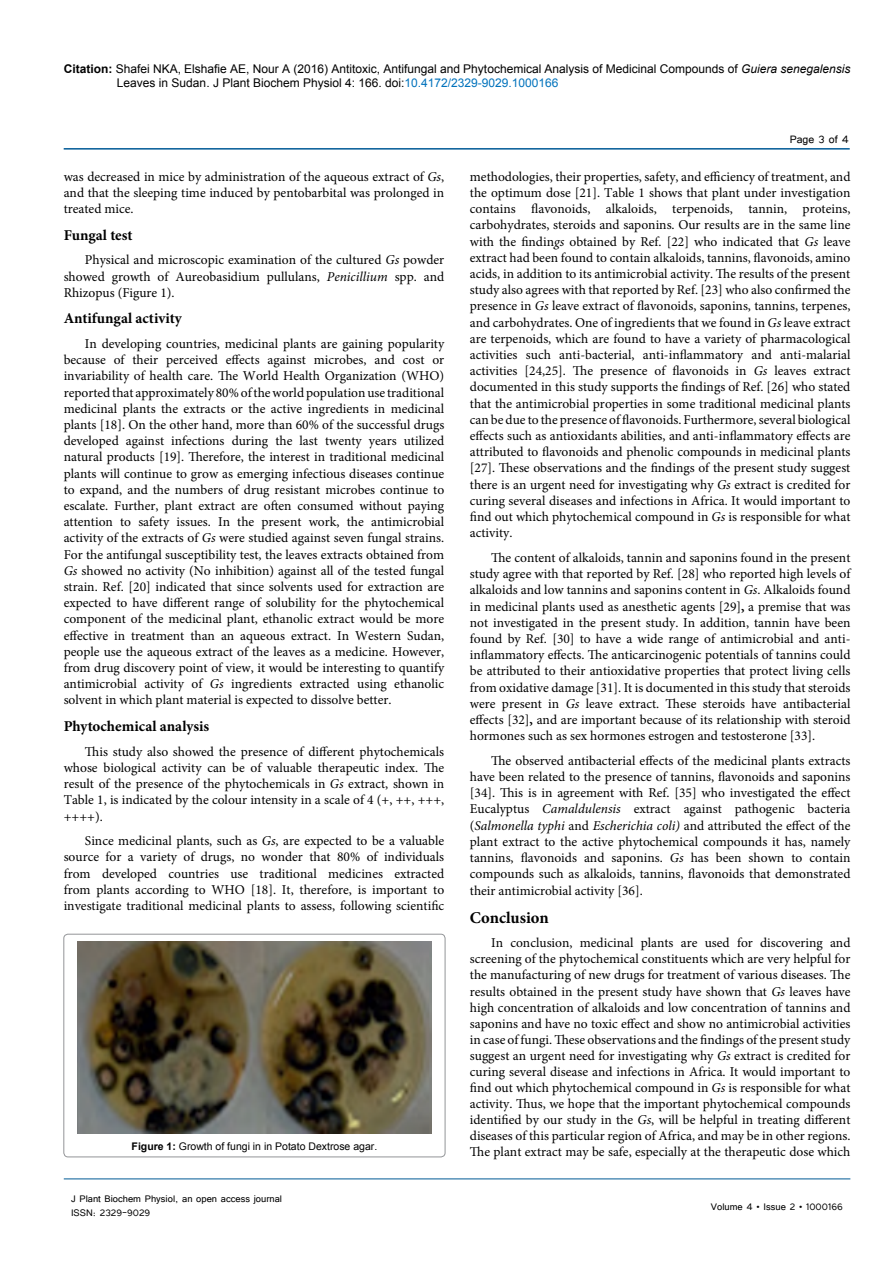
<style>
.page{position:relative;width:893px;height:1263px;background:#fff}
.page>*{position:absolute;margin:0;border:0;box-sizing:border-box;transform-origin:0 0}
.List_Paragraph{font:700 16.5px "Minion Pro";color:#000}
.SSH{font:700 15px "Minion Pro";color:#000}
.List_Paragraph-2{font:13.5px/16.2px "Minion Pro";color:#000;text-align:justify}
.t1{font:13.5px "Tunga";color:#000}
.t2{font:12px/14.4px "Arial";color:#000}
.t3{font:12px/14.4px "Tunga";color:#000}
.t4{font:10.5px "Arial";color:#000}
.s1{font-weight:700}
.s2{font-style:italic}
.s3{color:#0072bc}
</style>
<div class="page">
<hr style="left:64px;top:148px;width:786px;height:2px;background:#005a96">
<hr style="left:64px;top:1179px;width:786px;height:1px;background:#005a96">
<div style="left:64px;top:934px;width:381px;height:223px;border:1px solid #939598;border-radius:4px"></div>
<img style="left:77px;top:941px;width:355px;height:192px">
<p class="t2" style="left:117px;top:61px;width:735px;text-indent:-53px"><span class="s1">Citation:</span> Shafei NKA, Elshafie AE, Nour A (2016) Antitoxic, Antifungal and Phytochemical Analysis of Medicinal Compounds of <span class="s2">Guiera senegalensis<br></span>Leaves in Sudan. J Plant Biochem Physiol 4: 166. doi:<span class="s3">10.4172/2329-9029.1000166</span></p>
<p class="List_Paragraph-2" style="left:64px;top:168px;width:382px">was decreased in mice by administration of the aqueous extract of <span class="s2">Gs</span>, and that the sleeping time induced by pentobarbital was prolonged in treated mice.</p>
<p class="SSH" style="left:64px;top:224px;width:70px">Fungal test</p>
<p class="List_Paragraph-2" style="left:64px;top:252px;width:382px;text-indent:21px">Physical and microscopic examination of the cultured <span class="s2">Gs</span> powder showed growth of Aureobasidium pullulans, <span class="s2">Penicillium</span> spp. and Rhizopus (Figure 1).</p>
<p class="SSH" style="left:64px;top:308px;width:120px">Antifungal activity</p>
<p class="List_Paragraph-2" style="left:64px;top:336px;width:382px;text-indent:21px">In developing countries, medicinal plants are gaining popularity because of their perceived effects against microbes, and cost or invariability of health care. The World Health Organization (WHO) reported that approximately 80% of the world population use traditional medicinal plants the extracts or the active ingredients in medicinal plants [18]. On the other hand, more than 60% of the successful drugs developed against infections during the last twenty years utilized natural products [19]. Therefore, the interest in traditional medicinal plants will continue to grow as emerging infectious diseases continue to expand, and the numbers of drug resistant microbes continue to escalate. Further, plant extract are often consumed without paying attention to safety issues. In the present work, the antimicrobial activity of the extracts of <span class="s2">Gs</span> were studied against seven fungal strains.<br>For the antifungal susceptibility test, the leaves extracts obtained from <span class="s2">Gs</span> showed no activity (No inhibition) against all of the tested fungal strain. Ref. [20] indicated that since solvents used for extraction are expected to have different range of solubility for the phytochemical component of the medicinal plant, ethanolic extract would be more effective in treatment than an aqueous extract. In Western Sudan, people use the aqueous extract of the leaves as a medicine. However, from drug discovery point of view, it would be interesting to quantify antimicrobial activity of <span class="s2">Gs</span> ingredients extracted using ethanolic solvent in which plant material is expected to dissolve better.</p>
<p class="SSH" style="left:64px;top:716px;width:147px">Phytochemical analysis</p>
<p class="List_Paragraph-2" style="left:64px;top:743px;width:382px;text-indent:21px">This study also showed the presence of different phytochemicals whose biological activity can be of valuable therapeutic index. The result of the presence of the phytochemicals in <span class="s2">Gs</span> extract, shown in Table 1, is indicated by the colour intensity in a scale of 4 (+, ++, +++, ++++).</p>
<p class="List_Paragraph-2" style="left:64px;top:833px;width:382px;text-indent:21px">Since medicinal plants, such as <span class="s2">Gs</span>, are expected to be a valuable source for a variety of drugs, no wonder that 80% of individuals from developed countries use traditional medicines extracted from plants according to WHO [18]. It, therefore, is important to investigate traditional medicinal plants to assess, following scientific</p>
<p class="t4" style="left:132px;top:1139px;width:247px"><span class="s1">Figure 1:</span> Growth of fungi in in Potato Dextrose agar.</p>
<p class="t3" style="left:71px;top:1190px;width:212px">J Plant Biochem Physiol, an open access journal<br>ISSN: 2329-9029</p>
<p class="t1" style="left:790px;top:131px;width:61px">Page 3 of 4</p>
<p class="List_Paragraph-2" style="left:470px;top:168px;width:382px">methodologies, their properties, safety, and efficiency of treatment, and the optimum dose [21]. Table 1 shows that plant under investigation contains flavonoids, alkaloids, terpenoids, tannin, proteins, carbohydrates, steroids and saponins. Our results are in the same line with the findin<span class="s2">gs</span> obtained by Ref. [22] who indicated that <span class="s2">Gs</span> leave extract had been found to contain alkaloids, tannins, flavonoids, amino acids, in addition to its antimicrobial activity. The results of the present study also agrees with that reported by Ref. [23] who also confirmed the presence in <span class="s2">Gs</span> leave extract of flavonoids, saponins, tannins, terpenes, and carbohydrates. One of ingredients that we found in <span class="s2">Gs</span> leave extract are terpenoids, which are found to have a variety of pharmacological activities such anti-bacterial, anti-inflammatory and anti-malarial activities [24,25]. The presence of flavonoids in <span class="s2">Gs</span> leaves extract documented in this study supports the findings of Ref. [26] who stated that the antimicrobial properties in some traditional medicinal plants can be due to the presence of flavonoids. Furthermore, several biological effects such as antioxidants abilities, and anti-inflammatory effects are attributed to flavonoids and phenolic compounds in medicinal plants [27]. These observations and the findings of the present study suggest there is an urgent need for investigating why <span class="s2">Gs</span> extract is credited for curing several diseases and infections in Africa. It would important to find out which phytochemical compound in <span class="s2">Gs</span> is responsible for what activity.</p>
<p class="List_Paragraph-2" style="left:470px;top:550px;width:382px;text-indent:21px">The content of alkaloids, tannin and saponins found in the present study agree with that reported by Ref. [28] who reported high levels of alkaloids and low tannins and saponins content in <span class="s2">Gs</span>. Alkaloids found in medicinal plants used as anesthetic agents [29]<span class="s1">,</span> a premise that was not investigated in the present study. In addition, tannin have been found by Ref. [30] to have a wide range of antimicrobial and anti&shy;inflammatory effects. The anticarcinogenic potentials of tannins could be attributed to their antioxidative properties that protect living cells from oxidative damage [31]. It is documented in this study that steroids were present in <span class="s2">Gs</span> leave extract. These steroids have antibacterial effects [32]<span class="s1">,</span> and are important because of its relationship with steroid hormones such as sex hormones estrogen and testosterone [33].</p>
<p class="List_Paragraph-2" style="left:470px;top:752px;width:382px;text-indent:21px">The observed antibacterial effects of the medicinal plants extracts have been related to the presence of tannins, flavonoids and saponins [34]. This is in agreement with Ref. [35] who investigated the effect Eucalyptus <span class="s2">Camaldulensis</span> extract against pathogenic bacteria (<span class="s2">Salmonella typhi</span> and <span class="s2">Escherichia coli)</span> and attributed the effect of the plant extract to the active phytochemical compounds it has, namely tannins, flavonoids and saponins. <span class="s2">Gs</span> has been shown to contain compounds such as alkaloids, tannins, flavonoids that demonstrated their antimicrobial activity [36].</p>
<p class="List_Paragraph" style="left:470px;top:906px;width:81px">Conclusion</p>
<p class="List_Paragraph-2" style="left:470px;top:935px;width:382px;text-indent:21px">In conclusion, medicinal plants are used for discovering and screening of the phytochemical constituents which are very helpful for the manufacturing of new drugs for treatment of various diseases. The results obtained in the present study have shown that <span class="s2">Gs</span> leaves have high concentration of alkaloids and low concentration of tannins and saponins and have no toxic effect and show no antimicrobial activities in case of fungi. These observations and the findings of the present study suggest an urgent need for investigating why <span class="s2">Gs</span> extract is credited for curing several disease and infections in Africa. It would important to find out which phytochemical compound in <span class="s2">Gs</span> is responsible for what activity. Thus, we hope that the important phytochemical compounds identified by our study in the <span class="s2">Gs</span>, will be helpful in treating different diseases of this particular region of Africa, and may be in other regions.<br>The plant extract may be safe, especially at the therapeutic dose which</p>
<p class="t3" style="left:711px;top:1199px;width:133px">Volume 4 • Issue 2 • 1000166</p>
</div>
